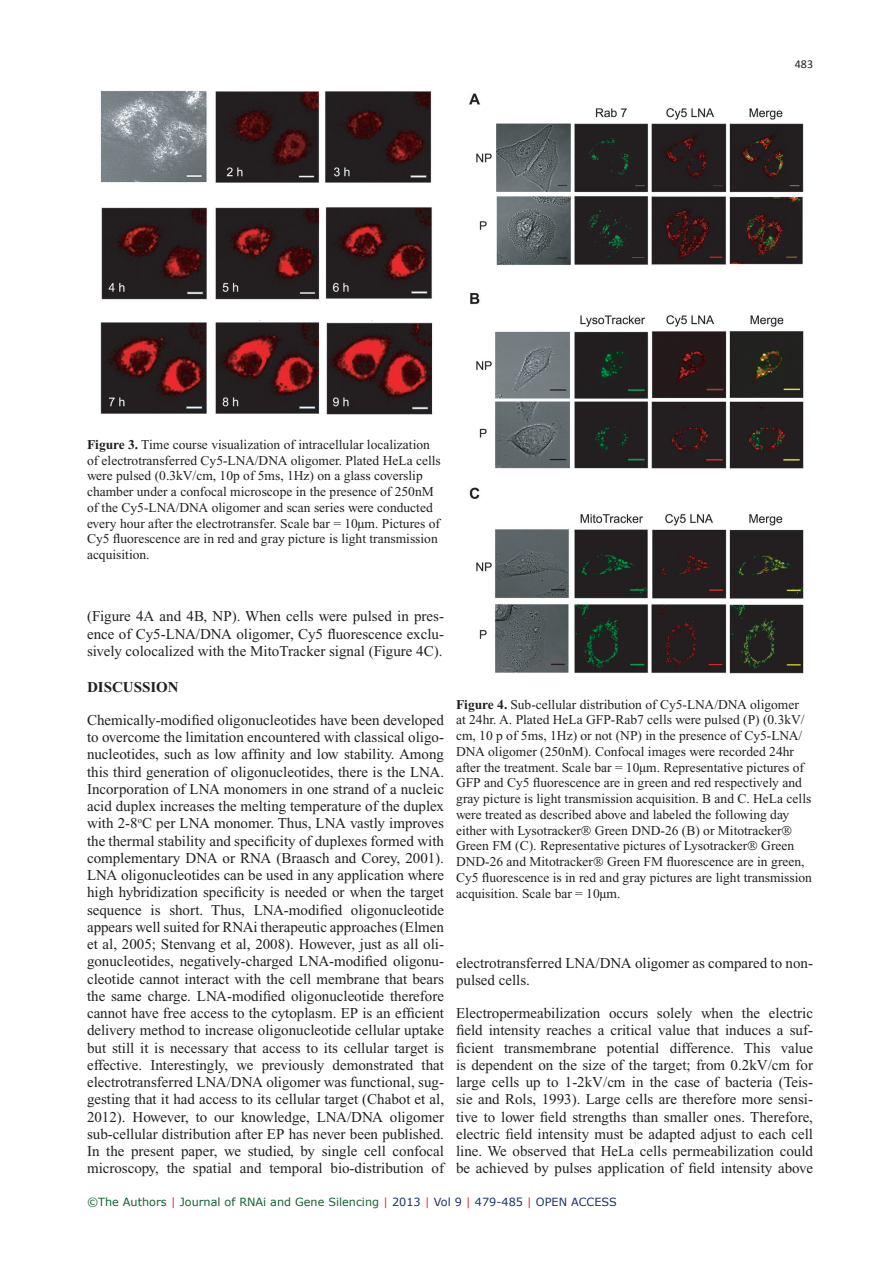
<style>
.page{position:relative;width:893px;height:1263px;background:#fff}
.page>*{position:absolute;margin:0;border:0;box-sizing:border-box;transform-origin:0 0}
.TXT{font:15px/17.2px "Times New Roman";color:#231f20;text-align:justify}
.t1{font:700 15px "Times New Roman";color:#231f20}
.FC{font:13.5px/15.8px "Times New Roman";color:#231f20}
.t2{font:12px "Calibri";color:#231f20}
.t3{font:11.25px "Verdana";color:#116232}
.s1{font-weight:700}
.s2{color:#ee2d29}
.s3{color:#1c3265}
</style>
<div class="page">
<img style="left:100px;top:91px;width:333px;height:324px">
<img style="left:469px;top:93px;width:335px;height:581px">
<p class="t2" style="left:795px;top:56px;width:20px">483</p>
<p class="FC" style="left:87px;top:436px;width:355px"><span class="s1">Figure 3.</span> Time course visualization of intracellular localization of electrotransferred Cy5-LNA/DNA oligomer. Plated HeLa cells were pulsed (0.3kV/cm, 10p of 5ms, 1Hz) on a glass coverslip chamber under a confocal microscope in the presence of 250nM of the Cy5-LNA/DNA oligomer and scan series were conducted every hour after the electrotransfer. Scale bar = 10μm. Pictures of Cy5 fluorescence are in red and gray picture is light transmission acquisition.</p>
<p class="TXT" style="left:87px;top:608px;width:359px">(Figure 4A and 4B, NP). When cells were pulsed in pres&shy;ence of Cy5-LNA/DNA oligomer, Cy5 fluorescence exclu&shy;sively colocalized with the MitoTracker signal (Figure 4C).</p>
<h1 class="t1" style="left:87px;top:678px;width:93px">DISCUSSION</h1>
<p class="TXT" style="left:87px;top:711px;width:359px">Chemically-modified oligonucleotides have been developed to overcome the limitation encountered with classical oligo&shy;nucleotides, such as low affinity and low stability. Among this third generation of oligonucleotides, there is the LNA.<br>Incorporation of LNA monomers in one strand of a nucleic acid duplex increases the melting temperature of the duplex with 2-8<sup>o</sup>C per LNA monomer. Thus, LNA vastly improves the thermal stability and specificity of duplexes formed with complementary DNA or RNA (Braasch and Corey, 2001).<br>LNA oligonucleotides can be used in any application where high hybridization specificity is needed or when the target sequence is short. Thus, LNA-modified oligonucleotide appears well suited for RNAi therapeutic approaches (Elmen et al, 2005; Stenvang et al, 2008). However, just as all oli&shy;gonucleotides, negatively-charged LNA-modified oligonu&shy;cleotide cannot interact with the cell membrane that bears the same charge. LNA-modified oligonucleotide therefore cannot have free access to the cytoplasm. EP is an efficient delivery method to increase oligonucleotide cellular uptake but still it is necessary that access to its cellular target is effective. Interestingly, we previously demonstrated that electrotransferred LNA/DNA oligomer was functional, sug&shy;gesting that it had access to its cellular target (Chabot et al, 2012). However, to our knowledge, LNA/DNA oligomer sub-cellular distribution after EP has never been published.<br>In the present paper, we studied, by single cell confocal microscopy, the spatial and temporal bio-distribution of</p>
<p class="FC" style="left:456px;top:696px;width:357px"><span class="s1">Figure 4.</span> Sub-cellular distribution of Cy5-LNA/DNA oligomer at 24hr. A. Plated HeLa GFP-Rab7 cells were pulsed (P) (0.3kV/ cm, 10 p of 5ms, 1Hz) or not (NP) in the presence of Cy5-LNA/ DNA oligomer (250nM). Confocal images were recorded 24hr after the treatment. Scale bar = 10μm. Representative pictures of GFP and Cy5 fluorescence are in green and red respectively and gray picture is light transmission acquisition. B and C. HeLa cells were treated as described above and labeled the following day either with Lysotracker Green DND-26 (B) or Mitotracker Green FM (C). Representative pictures of Lysotracker Green DND-26 and Mitotracker Green FM fluorescence are in green, Cy5 fluorescence is in red and gray pictures are light transmission acquisition. Scale bar = 10μm.</p>
<p class="TXT" style="left:456px;top:954px;width:358px">electrotransferred LNA/DNA oligomer as compared to non&shy;pulsed cells.</p>
<p class="TXT" style="left:456px;top:1004px;width:359px">Electropermeabilization occurs solely when the electric field intensity reaches a critical value that induces a suf&shy;ficient transmembrane potential difference. This value is dependent on the size of the target; from 0.2kV/cm for large cells up to 1-2kV/cm in the case of bacteria (Teis&shy;sie and Rols, 1993). Large cells are therefore more sensi&shy;tive to lower field strengths than smaller ones. Therefore, electric field intensity must be adapted adjust to each cell line. We observed that HeLa cells permeabilization could be achieved by pulses application of field intensity above</p>
<p class="t3" style="left:87px;top:1194px;width:531px">©The Authors <span class="s2">|</span> Journal of RNAi and Gene Silencing <span class="s2">|</span> <span class="s3">2013</span> <span class="s2">|</span> <span class="s3">Vol 9</span> <span class="s2">|</span> <span class="s3">479-485</span> <span class="s2">|</span> <span class="s3">OPEN ACCESS</span></p>
</div>
